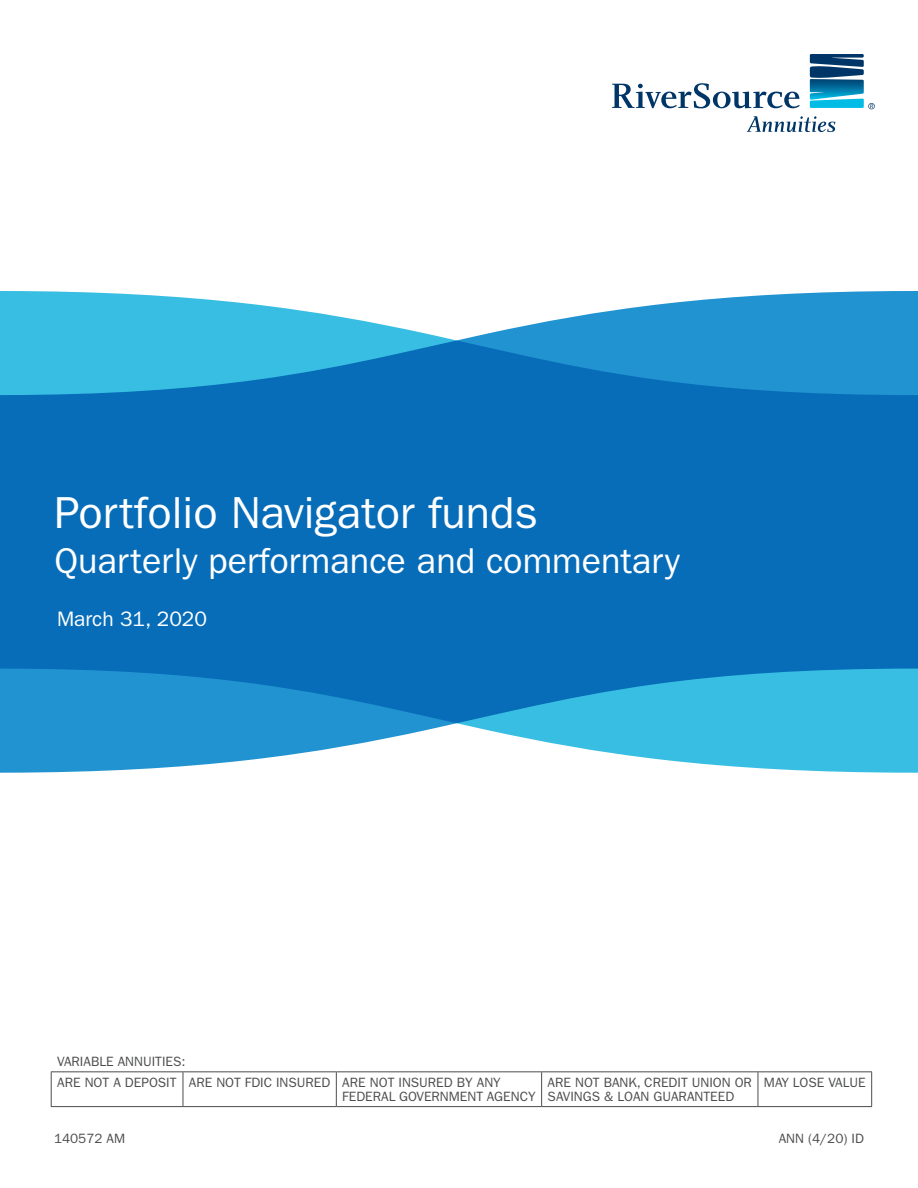
<style>
.page{position:relative;width:918px;height:1188px;background:#fff}
.page>*{position:absolute;margin:0;border:0;box-sizing:border-box;transform-origin:0 0}
.Page_title__32_38__b{font:45px "ITC Franklin Gothic Std";color:#fff}
.Page_title__32_38__b-2{font:36px "ITC Franklin Gothic Std";color:#fff}
.Cover_disclaimer__14{font:21px "ITC Franklin Gothic Std";color:#fff}
.BODY{font:13.5px/13.5px "ITC Franklin Gothic Std";color:#4b4c4d}
</style>
<div class="page">
<svg style="left:0;top:291px;width:918px;height:482px;background:#2187c7"></svg>
<svg style="left:747px;top:116px;width:88px;height:16px"></svg>
<svg style="left:612px;top:83px;width:188px;height:25px"></svg>
<svg style="left:810px;top:54px;width:65px;height:55px"></svg>
<hr style="left:51px;top:1071px;width:132px;height:1px;background:#4b4c4d">
<hr style="left:51px;top:1072px;width:1px;height:34px;background:#4b4c4d">
<hr style="left:183px;top:1071px;width:153px;height:1px;background:#4b4c4d">
<hr style="left:183px;top:1072px;width:1px;height:34px;background:#4b4c4d">
<hr style="left:336px;top:1071px;width:206px;height:1px;background:#4b4c4d">
<hr style="left:336px;top:1072px;width:1px;height:34px;background:#4b4c4d">
<hr style="left:542px;top:1071px;width:216px;height:1px;background:#4b4c4d">
<hr style="left:541px;top:1072px;width:1px;height:34px;background:#4b4c4d">
<hr style="left:758px;top:1071px;width:114px;height:1px;background:#4b4c4d">
<hr style="left:758px;top:1072px;width:1px;height:34px;background:#4b4c4d">
<hr style="left:871px;top:1072px;width:1px;height:34px;background:#4b4c4d">
<hr style="left:51px;top:1106px;width:132px;height:1px;background:#4b4c4d">
<hr style="left:183px;top:1106px;width:153px;height:1px;background:#4b4c4d">
<hr style="left:336px;top:1106px;width:206px;height:1px;background:#4b4c4d">
<hr style="left:542px;top:1106px;width:216px;height:1px;background:#4b4c4d">
<hr style="left:758px;top:1106px;width:114px;height:1px;background:#4b4c4d">
<p class="Page_title__32_38__b" style="left:55px;top:487px;width:485px">Portfolio Navigator funds</p>
<p class="Page_title__32_38__b-2" style="left:55px;top:540px;width:627px">Quarterly performance and commentary</p>
<p class="Cover_disclaimer__14" style="left:57px;top:607px;width:152px">March 31, 2020</p>
<p class="BODY" style="left:57px;top:1055px;width:130px">VARIABLE ANNUITIES:</p>
<p class="BODY" style="left:57px;top:1076px;width:121px">ARE NOT A DEPOSIT</p>
<p class="BODY" style="left:189px;top:1076px;width:143px">ARE NOT FDIC INSURED</p>
<p class="BODY" style="left:342px;top:1076px;width:195px">ARE NOT INSURED BY ANY<br>FEDERAL GOVERNMENT AGENCY</p>
<p class="BODY" style="left:548px;top:1076px;width:206px">ARE NOT BANK, CREDIT UNION OR<br>SAVINGS &amp; LOAN GUARANTEED</p>
<p class="BODY" style="left:764px;top:1076px;width:103px">MAY LOSE VALUE</p>
<p class="BODY" style="left:54px;top:1132px;width:73px">140572 AM</p>
<p class="BODY" style="left:779px;top:1132px;width:87px">ANN (4/20) ID</p>
</div>
